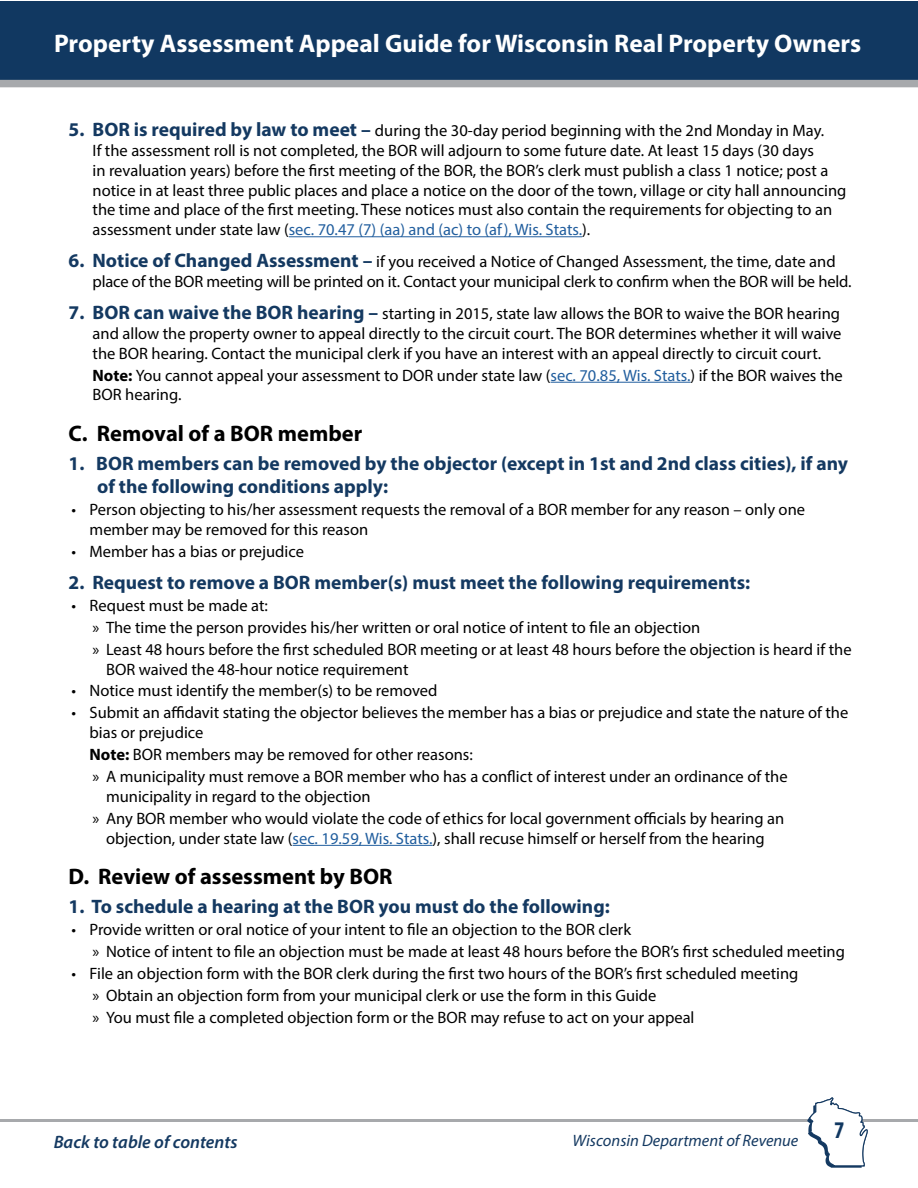
<style>
.page{position:relative;width:918px;height:1188px;background:#fff}
.page>*{position:absolute;margin:0;border:0;box-sizing:border-box;transform-origin:0 0}
.t1{font:700 25.5px "Myriad Pro";color:#fff}
.t2{font:700 condensed 24px "Myriad Pro";color:#113861}
.t3{font:700 22.5px "Myriad Pro";color:#000}
.t4{font:700 19.5px/23.4px "Myriad Pro";color:#143961}
.t5{font:italic 600 18px "Myriad Pro";color:#143961}
.t6{font:16.5px/19.8px "Myriad Pro";color:#000}
.t7{font:italic 16.5px "Myriad Pro";color:#143961}
.s1{font-weight:700;font-size:19.5px;color:#143961}
.s2{color:#215e9e}
.s3{font-weight:700}
</style>
<div class="page">
<div style="left:1px;top:1px;width:917px;height:86px;background:#113861"></div>
<div style="left:0;top:80px;width:918px;height:7px;background:#a7a9ac"></div>
<hr style="left:0;top:1119px;width:918px;height:3px;background:#a7a9ac">
<svg style="left:807px;top:1097px;width:61px;height:71px"></svg>
<hr style="left:289px;top:236px;width:293px;height:1px;background:#215e9e">
<hr style="left:551px;top:382px;width:140px;height:1px;background:#215e9e">
<hr style="left:293px;top:845px;width:140px;height:1px;background:#215e9e">
<h1 class="t1" style="left:54px;top:27px;width:809px">Property Assessment Appeal Guide for Wisconsin Real Property Owners</h1>
<p class="t6" style="left:93px;top:120px;width:755px;text-indent:-24px"><span class="s1">5. BOR is required by law to meet –</span> during the 30-day period beginning with the 2nd Monday in May.<br>If the assessment roll is not completed, the BOR will adjourn to some future date. At least 15 days (30 days<br>in revaluation years) before the first meeting of the BOR, the BOR’s clerk must publish a class 1 notice; post a notice in at least three public places and place a notice on the door of the town, village or city hall announcing the time and place of the first meeting. These notices must also contain the requirements for objecting to an assessment under state law (<span class="s2">sec. 70.47 (7) (aa) and (ac) to (af), Wis. Stats.</span>).</p>
<p class="t6" style="left:93px;top:251px;width:761px;text-indent:-24px"><span class="s1">6. Notice of Changed Assessment –</span> if you received a Notice of Changed Assessment, the time, date and place of the BOR meeting will be printed on it. Contact your municipal clerk to confirm when the BOR will be held.</p>
<p class="t6" style="left:93px;top:303px;width:750px;text-align:justify;text-indent:-24px"><span class="s1">7. BOR can waive the BOR hearing –</span> starting in 2015, state law allows the BOR to waive the BOR hearing and allow the property owner to appeal directly to the circuit court. The BOR determines whether it will waive the BOR hearing. Contact the municipal clerk if you have an interest with an appeal directly to circuit court.</p>
<p class="t6" style="left:93px;top:365px;width:752px"><span class="s3">Note:</span> You cannot appeal your assessment to DOR under state law (<span class="s2">sec. 70.85, Wis. Stats.</span>) if the BOR waives the<br>BOR hearing.</p>
<h3 class="t3" style="left:69px;top:419px;width:295px">C. Removal of a BOR member</h3>
<p class="t4" style="left:97px;top:451px;width:753px;text-indent:-29px">1. BOR members can be removed by the objector (except in 1st and 2nd class cities), if any of the following conditions apply:</p>
<p class="t6" style="left:90px;top:499px;width:717px;text-indent:-18px">• Person objecting to his/her assessment requests the removal of a BOR member for any reason – only one member may be removed for this reason</p>
<p class="t6" style="left:72px;top:541px;width:234px">• Member has a bias or prejudice</p>
<p class="t4" style="left:69px;top:570px;width:683px">2. Request to remove a BOR member(s) must meet the following requirements:</p>
<p class="t6" style="left:93px;top:594px;width:761px;line-height:21.9px;text-indent:-21px">• Request must be made at:<br>» The time the person provides his/her written or oral notice of intent to file an objection<br>» Least 48 hours before the first scheduled BOR meeting or at least 48 hours before the objection is heard if the</p>
<p class="t6" style="left:106px;top:659px;width:304px">BOR waived the 48-hour notice requirement</p>
<p class="t6" style="left:72px;top:681px;width:367px">• Notice must identify the member(s) to be removed</p>
<p class="t6" style="left:90px;top:703px;width:760px;text-indent:-18px">• Submit an affidavit stating the objector believes the member has a bias or prejudice and state the nature of the bias or prejudice</p>
<p class="t6" style="left:90px;top:743px;width:700px;line-height:21.9px"><span class="s3">Note:</span> BOR members may be removed for other reasons:<br>» A municipality must remove a BOR member who has a conflict of interest under an ordinance of the</p>
<p class="t6" style="left:93px;top:785px;width:693px;line-height:21.9px;text-indent:13px">municipality in regard to the objection<br>» Any BOR member who would violate the code of ethics for local government officials by hearing an</p>
<p class="t6" style="left:106px;top:828px;width:660px">objection, under state law (<span class="s2">sec. 19.59, Wis. Stats.</span>), shall recuse himself or herself from the hearing</p>
<h3 class="t3" style="left:69px;top:862px;width:325px">D. Review of assessment by BOR</h3>
<p class="t4" style="left:69px;top:894px;width:543px">1. To schedule a hearing at the BOR you must do the following:</p>
<p class="t6" style="left:93px;top:918px;width:754px;line-height:21.9px;text-indent:-21px">• Provide written or oral notice of your intent to file an objection to the BOR clerk<br>» Notice of intent to file an objection must be made at least 48 hours before the BOR’s first scheduled meeting</p>
<p class="t6" style="left:93px;top:962px;width:707px;line-height:21.9px;text-indent:-21px">• File an objection form with the BOR clerk during the first two hours of the BOR’s first scheduled meeting » Obtain an objection form from your municipal clerk or use the form in this Guide<br>» You must file a completed objection form or the BOR may refuse to act on your appeal</p>
<p class="t5" style="left:54px;top:1130px;width:185px">Back to table of contents</p>
<p class="t7" style="left:573px;top:1130px;width:227px">Wisconsin Department of Revenue</p>
<h2 class="t2" style="left:834px;top:1115px;width:12px">7</h2>
</div>
